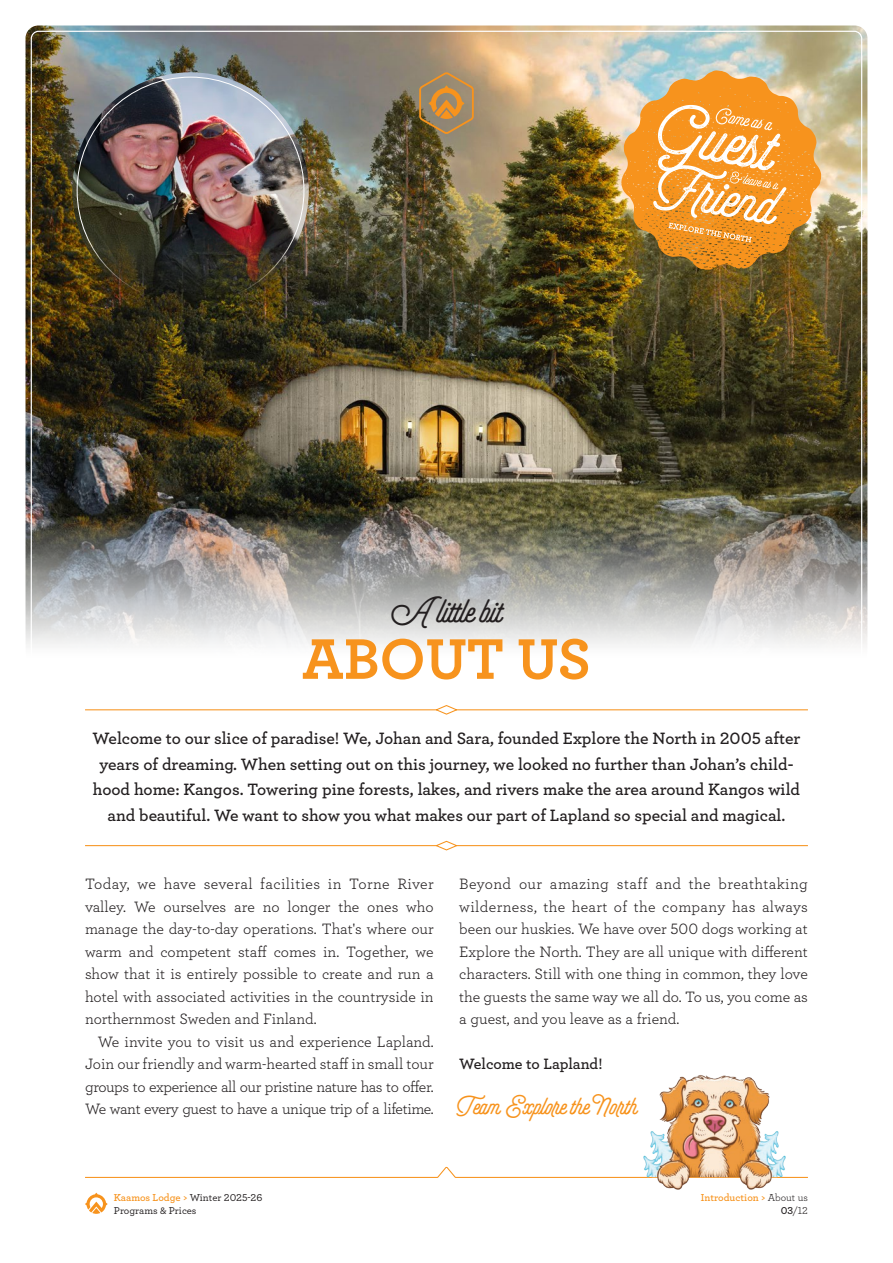
<style>
.page{position:relative;width:893px;height:1263px;background:#fff}
.page>*{position:absolute;margin:0;border:0;box-sizing:border-box;transform-origin:0 0}
.t1{font:700 60px "Archer";color:#f7931d}
.t2{font:900 37.5px "Selfie";color:#231f20}
.t3{font:900 27px "Selfie";color:#f7931d}
.t4{font:600 17.25px/25.5px "Archer";color:#231f20;text-align:center}
.t5{font:15.75px/22.5px "Archer";letter-spacing:-.01em;color:#231f20;text-align:justify}
.t6{font:600 15.75px "Archer";letter-spacing:-.005em;color:#231f20}
.t7{font:500 10.5px "Archer";color:#231f20}
.t8{font:600 10.5px "Archer";color:#f7931d}
.t9{font:10.5px "Archer";color:#231f20}
.s1{font-weight:600;color:#f7931d}
.s2{font-weight:400;color:#231f20}
.s3{font-weight:600}
</style>
<div class="page">
<img style="left:26px;top:26px;width:841px;height:619px">
<svg style="left:419px;top:72px;width:55px;height:62px;background:#a98758"></svg>
<img style="left:621px;top:70px;width:200px;height:200px">
<svg style="left:85px;top:1167px;width:723px;height:11px"></svg>
<img style="left:638px;top:1075px;width:151px;height:115px">
<img style="left:72px;top:72px;width:237px;height:237px;border-radius:118px">
<hr style="left:85px;top:709px;width:352px;height:1px;background:#f7931d">
<hr style="left:456px;top:709px;width:352px;height:1px;background:#f7931d">
<svg style="left:435px;top:705px;width:24px;height:10px"></svg>
<hr style="left:85px;top:845px;width:352px;height:1px;background:#f7931d">
<hr style="left:456px;top:845px;width:352px;height:1px;background:#f7931d">
<svg style="left:435px;top:840px;width:24px;height:11px"></svg>
<svg style="left:85px;top:1193px;width:23px;height:21px"></svg>
<p class="t2" style="left:391px;top:587px;width:113px">A little bit</p>
<p class="t1" style="left:302px;top:611px;width:290px">ABOUT US</p>
<p class="t4" style="left:93px;top:725px;width:709px">Welcome to our slice of paradise! We, Johan and Sara, founded Explore the North in 2005 after years of dreaming. When setting out on this journey, we looked no further than Johan’s child&shy;hood home: Kangos. Towering pine forests, lakes, and rivers make the area around Kangos wild and beautiful. We want to show you what makes our part of Lapland so special and magical.</p>
<p class="t5" style="left:85px;top:872px;width:350px">Today, we have several facilities in Torne River valley. We ourselves are no longer the ones who manage the day-to-day operations. That's where our warm and competent staff comes in. Together, we show that it is entirely possible to create and run a hotel with associated activities in the countryside in northernmost Sweden and Finland.</p>
<p class="t5" style="left:85px;top:1029px;width:350px;text-indent:13px">We invite you to visit us and experience Lapland.<br>Join our friendly and warm-hearted staff in small tour groups to experience all our pristine nature has to offer.<br>We want every guest to have a unique trip of a lifetime.</p>
<p class="t5" style="left:459px;top:872px;width:350px">Beyond our amazing staff and the breathtaking wilderness, the heart of the company has always been our huskies. We have over 500 dogs working at Explore the North. They are all unique with different characters. Still with one thing in common, they love the guests the same way we all do. To us, you come as a guest, and you leave as a friend.</p>
<p class="t6" style="left:459px;top:1052px;width:145px">Welcome to Lapland!</p>
<p class="t3" style="left:458px;top:1089px;width:181px">Team Explore the North</p>
<p class="t7" style="left:114px;top:1190px;width:150px"><span class="s1">Kaamos Lodge &gt;</span> Winter 2025-26</p>
<p class="t7" style="left:114px;top:1203px;width:84px">Programs &amp; Prices</p>
<p class="t8" style="left:701px;top:1190px;width:109px">Introduction &gt; <span class="s2">About us</span></p>
<p class="t9" style="left:781px;top:1203px;width:29px"><span class="s3">03</span>/12</p>
</div>
